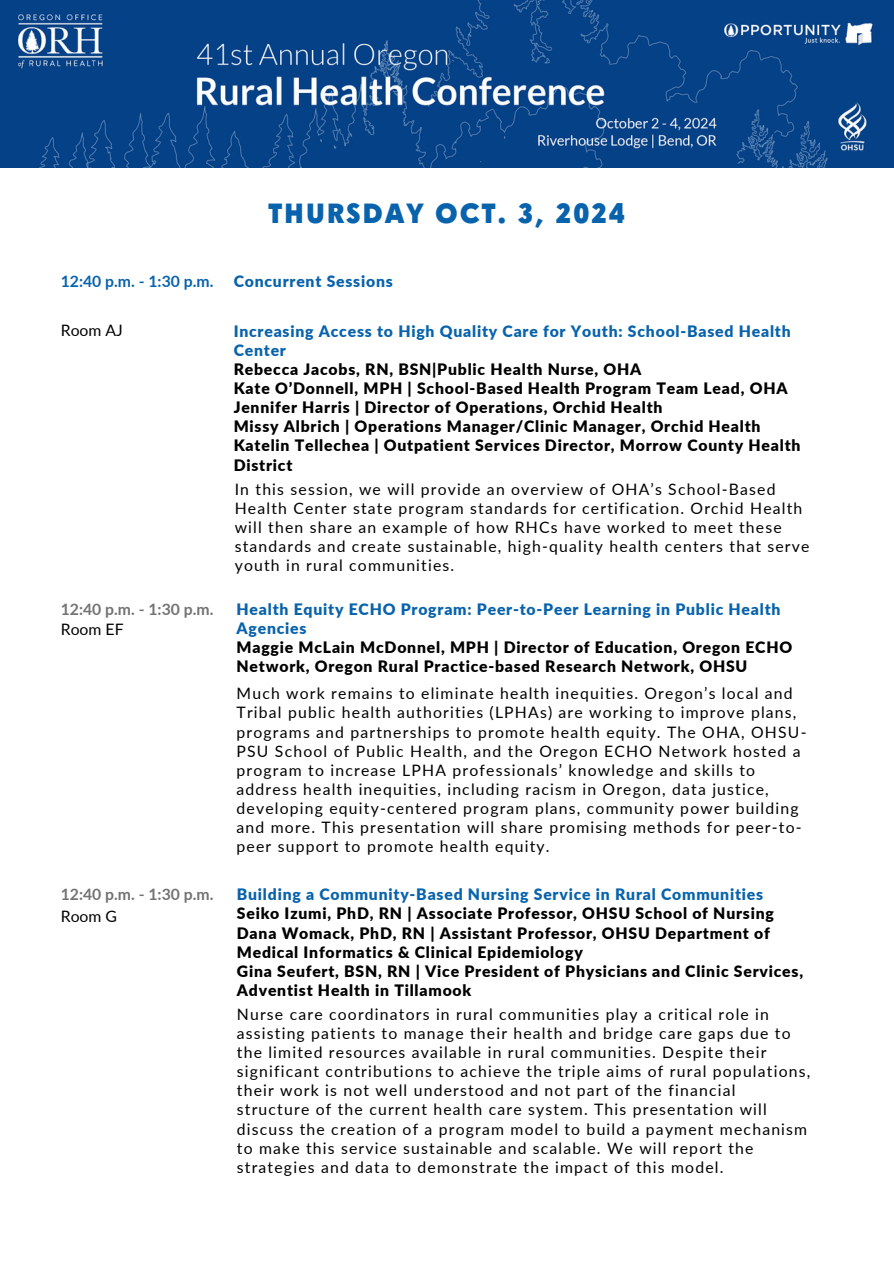
<style>
.page{position:relative;width:894px;height:1264px;background:#fff}
.page>*{position:absolute;margin:0;border:0;box-sizing:border-box;transform-origin:0 0}
.t1{font:900 27px "Century Gothic";letter-spacing:.075em;color:#0963ac}
.t2{font:15.75px/19.2px "Lato";letter-spacing:.075em;color:#000}
.t3{font:900 15.75px/19.2px "Lato";letter-spacing:.05em;color:#000}
.t4{font:700 15.75px "Lato";color:#737373}
.t5{font:700 15.75px "Lato";color:#0963ac}
.t6{font:900 15.75px "Lato";letter-spacing:.05em;color:#0963ac}
.s1{color:#0963ac}
</style>
<div class="page">
<img style="left:0;top:0;width:893px;height:168px">
<p class="t1" style="left:268px;top:193px;width:358px">THURSDAY OCT. 3, 2024</p>
<p class="t5" style="left:61px;top:271px;width:154px">12:40 p.m. - 1:30 p.m.</p>
<p class="t6" style="left:233px;top:271px;width:161px">Concurrent Sessions</p>
<p class="t2" style="left:61px;top:321px;width:64px">Room AJ</p>
<p class="t4" style="left:61px;top:599px;width:154px">12:40 p.m. - 1:30 p.m.</p>
<p class="t2" style="left:61px;top:619px;width:64px">Room EF</p>
<p class="t4" style="left:61px;top:884px;width:154px">12:40 p.m. - 1:30 p.m.</p>
<h2 class="t2" style="left:61px;top:906px;width:58px">Room G</h2>
<p class="t3" style="left:233px;top:321px;width:558px"><span class="s1">Increasing Access to High Quality Care for Youth: School-Based Health Center<br></span>Rebecca Jacobs, RN, BSN|Public Health Nurse, OHA<br>Kate O’Donnell, MPH | School-Based Health Program Team Lead, OHA Jennifer Harris | Director of Operations, Orchid Health<br>Missy Albrich | Operations Manager/Clinic Manager, Orchid Health</p>
<p class="t3" style="left:233px;top:436px;width:568px">Katelin Tellechea | Outpatient Services Director, Morrow County Health<br>District</p>
<h1 class="t2" style="left:235px;top:479px;width:576px">In this session, we will provide an overview of OHA’s School-Based Health Center state program standards for certification. Orchid Health will then share an example of how RHCs have worked to meet these standards and create sustainable, high-quality health centers that serve youth in rural communities.</h1>
<p class="t3" style="left:236px;top:599px;width:557px"><span class="s1">Health Equity ECHO Program: Peer-to-Peer Learning in Public Health Agencies<br></span>Maggie McLain McDonnel, MPH | Director of Education, Oregon ECHO Network, Oregon Rural Practice-based Research Network, OHSU</p>
<h2 class="t2" style="left:236px;top:683px;width:571px">Much work remains to eliminate health inequities. Oregon’s local and Tribal public health authorities (LPHAs) are working to improve plans, programs and partnerships to promote health equity. The OHA, OHSU-PSU School of Public Health, and the Oregon ECHO Network hosted a program to increase LPHA professionals’ knowledge and skills to address health inequities, including racism in Oregon, data justice, developing equity-centered program plans, community power building and more. This presentation will share promising methods for peer-to&shy;peer support to promote health equity.</h2>
<p class="t3" style="left:237px;top:884px;width:567px"><span class="s1">Building a Community-Based Nursing Service in Rural Communities </span>Seiko Izumi, PhD, RN | Associate Professor, OHSU School of Nursing Dana Womack, PhD, RN | Assistant Professor, OHSU Department of Medical Informatics &amp; Clinical Epidemiology<br>Gina Seufert, BSN, RN | Vice President of Physicians and Clinic Services, Adventist Health in Tillamook</p>
<p class="t2" style="left:237px;top:1004px;width:575px">Nurse care coordinators in rural communities play a critical role in assisting patients to manage their health and bridge care gaps due to the limited resources available in rural communities. Despite their significant contributions to achieve the triple aims of rural populations, their work is not well understood and not part of the financial structure of the current health care system. This presentation will discuss the creation of a program model to build a payment mechanism to make this service sustainable and scalable. We will report the strategies and data to demonstrate the impact of this model.</p>
</div>
